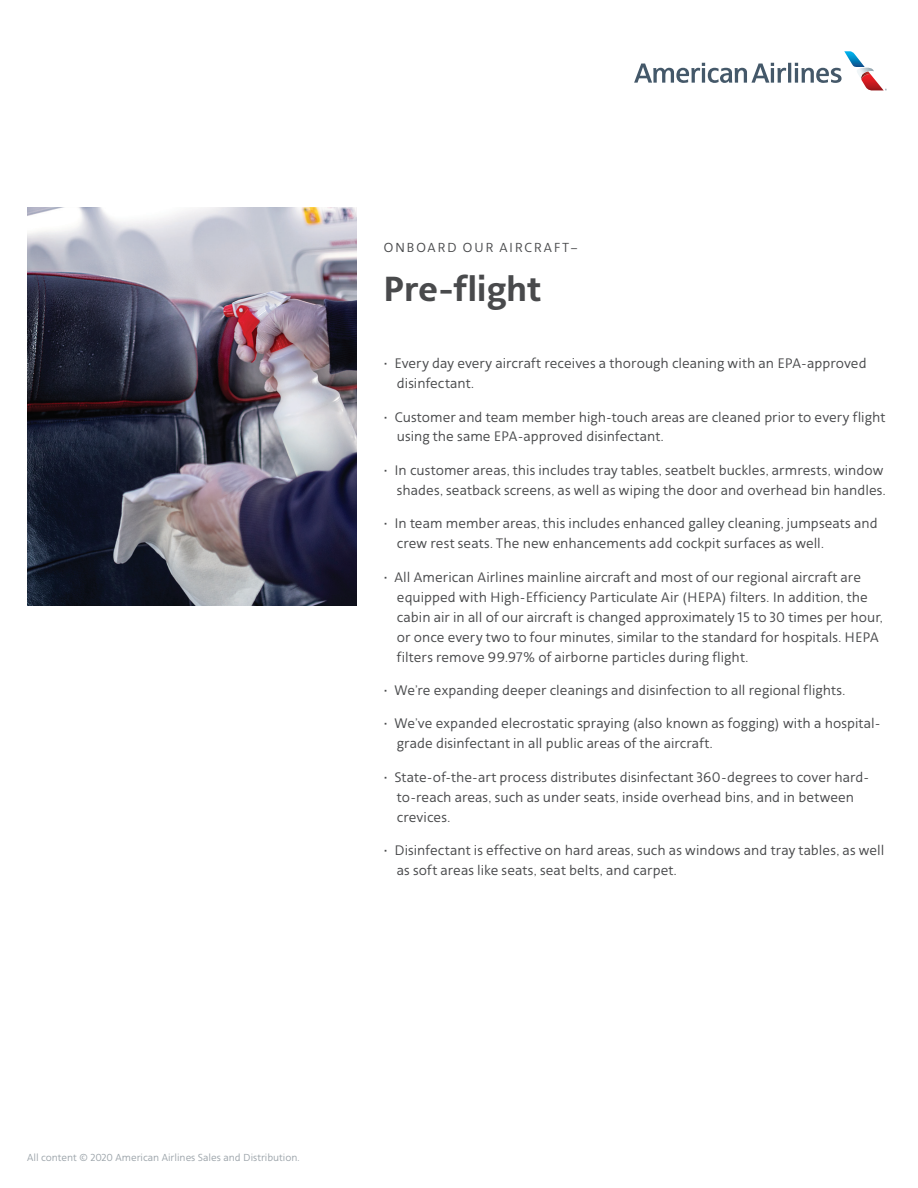
<style>
.page{position:relative;width:918px;height:1188px;background:#fff}
.page>*{position:absolute;margin:0;border:0;box-sizing:border-box;transform-origin:0 0}
.t1{font:700 36px "American Sans";letter-spacing:-.005em;color:#494a4c}
.t2{font:14.25px/20px "American Sans";letter-spacing:.005em;color:#494a4c}
.t3{font:13.5px "American Sans";letter-spacing:.115em;color:#494a4c}
.t4{font:10.5px "American Sans";color:#9da5ab}
</style>
<div class="page">
<svg style="left:634px;top:51px;width:253px;height:40px"></svg>
<img style="left:27px;top:207px;width:329px;height:399px">
<p class="t3" style="left:383px;top:239px;width:196px">ONBOARD OUR AIRCRAFT–</p>
<h1 class="t1" style="left:383px;top:269px;width:159px">Pre-flight</h1>
<p class="t2" style="left:397px;top:353px;width:471px;text-indent:-13px">• Every day every aircraft receives a thorough cleaning with an EPA-approved disinfectant.</p>
<p class="t2" style="left:397px;top:407px;width:490px;text-indent:-13px">• Customer and team member high-touch areas are cleaned prior to every flight using the same EPA-approved disinfectant.</p>
<p class="t2" style="left:383px;top:460px;width:504px;text-align:right">• In customer areas, this includes tray tables, seatbelt buckles, armrests, window shades, seatback screens, as well as wiping the door and overhead bin handles.</p>
<p class="t2" style="left:397px;top:514px;width:482px;text-indent:-13px">• In team member areas, this includes enhanced galley cleaning, jumpseats and crew rest seats. The new enhancements add cockpit surfaces as well.</p>
<p class="t2" style="left:397px;top:567px;width:488px;text-indent:-13px">• All American Airlines mainline aircraft and most of our regional aircraft are equipped with High-Efficiency Particulate Air (HEPA) filters. In addition, the cabin air in all of our aircraft is changed approximately 15 to 30 times per hour, or once every two to four minutes, similar to the standard for hospitals. HEPA filters remove 99.97% of airborne particles during flight.</p>
<p class="t2" style="left:383px;top:680px;width:464px">• We’re expanding deeper cleanings and disinfection to all regional flights.</p>
<p class="t2" style="left:397px;top:714px;width:485px;text-indent:-13px">• We’ve expanded elecrostatic spraying (also known as fogging) with a hospital&shy;grade disinfectant in all public areas of the aircraft.</p>
<p class="t2" style="left:397px;top:767px;width:474px;text-indent:-13px">• State-of-the-art process distributes disinfectant 360-degrees to cover hard&shy;to-reach areas, such as under seats, inside overhead bins, and in between crevices.</p>
<p class="t2" style="left:397px;top:840px;width:489px;text-indent:-13px">• Disinfectant is effective on hard areas, such as windows and tray tables, as well as soft areas like seats, seat belts, and carpet.</p>
<p class="t4" style="left:27px;top:1151px;width:274px">All content © 2020 American Airlines Sales and Distribution.</p>
</div>
